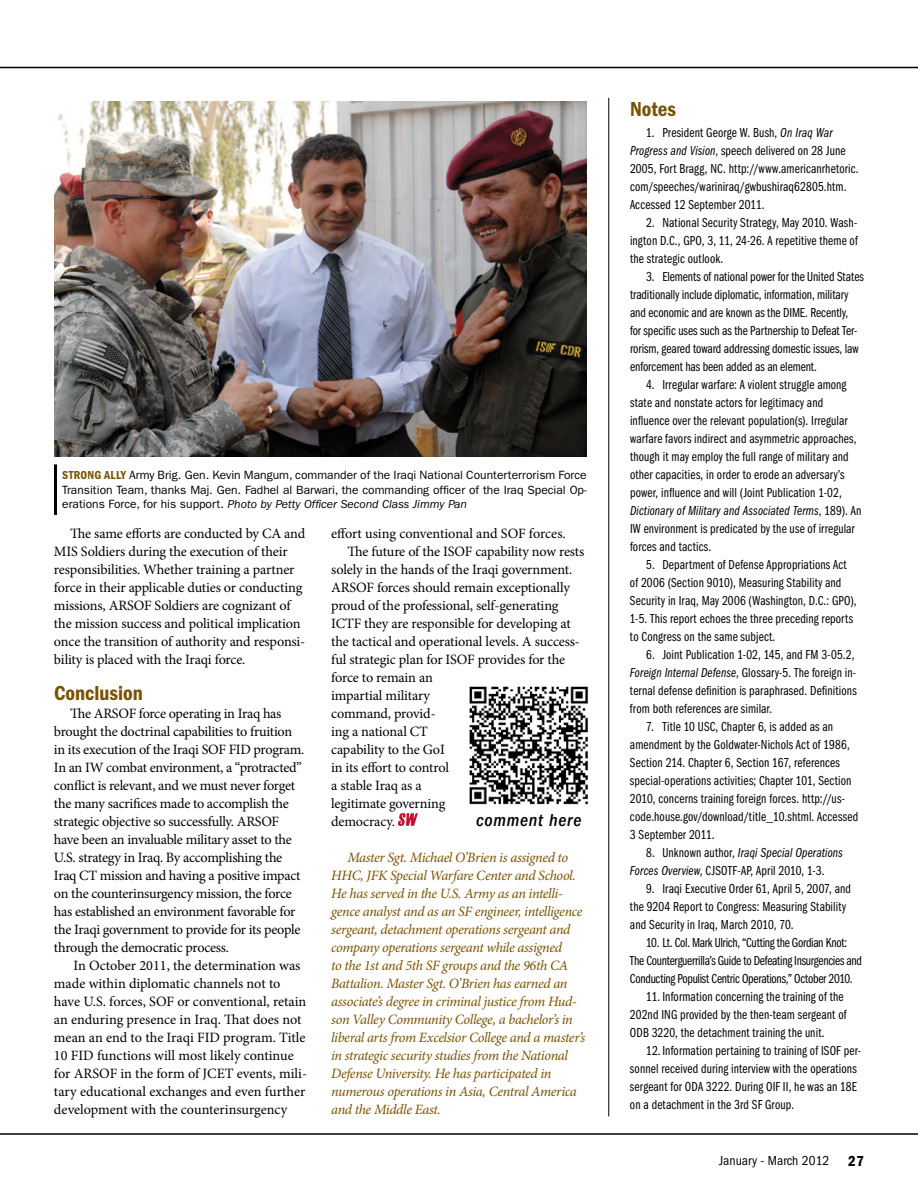
<style>
.page{position:relative;width:918px;height:1188px;background:#fff}
.page>*{position:absolute;margin:0;border:0;box-sizing:border-box;transform-origin:0 0}
.Subhead_1405_Bwn{font:21px "ITC Franklin Gothic Std Dm Cd";color:#795300}
.Subhead_131_gold{font:21px "ITC Franklin Gothic Std Dm Cd";color:#795300}
.t1{font:italic 500 condensed 18px "ITC Franklin Gothic Std";letter-spacing:.04em;color:#000}
.Body_-_Minion{font:14.25px/18px "Minion Pro";letter-spacing:-.015em;color:#000}
.Author_para{font:italic 14.25px/18px "Minion Pro";letter-spacing:-.025em;color:#795300}
.t2{font:13.5px/18px "ITC Franklin Gothic Std Bk Cp";letter-spacing:.01em;color:#000}
.t3{font:13.5px/18px "ITC Franklin Gothic Std Bk Cp";letter-spacing:-.02em;color:#000}
.t4{font:condensed 13.5px "ITC Franklin Gothic Std";color:#000}
.t5{font:12px/14.4px "ITC Franklin Gothic Std";color:#000;text-align:justify}
.s1{font-family:"ITC Franklin Gothic Std Dm Cd";color:#795300}
.s2{font-style:italic}
.s3{font-family:"ITC Franklin Gothic Std Bk Cp It"}
.s4{font-family:"ITC Franklin Gothic Std Dm Cd";font-stretch:normal;font-size:15px}
</style>
<div class="page">
<hr style="left:0;top:1133px;width:918px;height:2px;background:#000">
<hr style="left:0;top:67px;width:918px;height:1px;background:#000">
<svg style="left:398px;top:813px;width:20px;height:13px"></svg>
<hr style="left:608px;top:98px;width:1px;height:1018px;background:#000">
<img style="left:54px;top:101px;width:533px;height:356px">
<hr style="left:54px;top:464px;width:3px;height:51px;background:#000">
<img style="left:469px;top:686px;width:119px;height:119px">
<p class="t5" style="left:62px;top:468px;width:526px"><span class="s1">STRONG ALLY</span> Army Brig. Gen. Kevin Mangum, commander of the Iraqi National Counterterrorism Force Transition Team, thanks Maj. Gen. Fadhel al Barwari, the commanding officer of the Iraq Special Op&shy;erations Force, for his support. <span class="s2">Photo by Petty Officer Second Class Jimmy Pan</span></p>
<p class="Body_-_Minion" style="left:54px;top:524px;width:253px;text-indent:16px">The same efforts are conducted by CA and MIS Soldiers during the execution of their responsibilities. Whether training a partner force in their applicable duties or conducting missions, ARSOF Soldiers are cognizant of the mission success and political implication once the transition of authority and responsi&shy;bility is placed with the Iraqi force.</p>
<p class="Subhead_1405_Bwn" style="left:54px;top:681px;width:90px">Conclusion</p>
<p class="Body_-_Minion" style="left:54px;top:704px;width:252px;text-indent:16px">The ARSOF force operating in Iraq has brought the doctrinal capabilities to fruition in its execution of the Iraqi SOF FID program.<br>In an IW combat environment, a “protracted” conflict is relevant, and we must never forget the many sacrifices made to accomplish the strategic objective so successfully. ARSOF have been an invaluable military asset to the U.S. strategy in Iraq. By accomplishing the Iraq CT mission and having a positive impact on the counterinsurgency mission, the force has established an environment favorable for the Iraqi government to provide for its people through the democratic process.</p>
<p class="Body_-_Minion" style="left:54px;top:956px;width:255px;text-indent:19px">In October 2011, the determination was made within diplomatic channels not to have U.S. forces, SOF or conventional, retain an enduring presence in Iraq. That does not mean an end to the Iraqi FID program. Title 10 FID functions will most likely continue for ARSOF in the form of JCET events, mili&shy;tary educational exchanges and even further development with the counterinsurgency</p>
<p class="Body_-_Minion" style="left:331px;top:524px;width:236px">effort using conventional and SOF forces.</p>
<p class="Body_-_Minion" style="left:331px;top:542px;width:255px;text-indent:16px">The future of the ISOF capability now rests solely in the hands of the Iraqi government.<br>ARSOF forces should remain exceptionally proud of the professional, self-generating<br>ICTF they are responsible for developing at the tactical and operational levels. A success&shy;ful strategic plan for ISOF provides for the force to remain an<br>impartial military<br>command, provid-<br>ing a national CT<br>capability to the GoI<br>in its effort to control<br>a stable Iraq as a<br>legitimate governing<br>democracy.</p>
<p class="Author_para" style="left:331px;top:848px;width:256px;text-indent:16px">Master Sgt. Michael O’Brien is assigned to HHC, JFK Special Warfare Center and School.<br>He has served in the U.S. Army as an intelli&shy;gence analyst and as an SF engineer, intelligence sergeant, detachment operations sergeant and company operations sergeant while assigned<br>to the 1st and 5th SF groups and the 96th CA Battalion. Master Sgt. O’Brien has earned an associate’s degree in criminal justice from Hud&shy;son Valley Community College, a bachelor’s in liberal arts from Excelsior College and a master’s in strategic security studies from the National Defense University. He has participated in numerous operations in Asia, Central America and the Middle East.</p>
<p class="t1" style="left:476px;top:810px;width:107px">comment here</p>
<p class="Subhead_131_gold" style="left:630px;top:97px;width:48px">Notes</p>
<p class="t2" style="left:630px;top:124px;width:230px;text-indent:16px">1. President George W. Bush, <span class="s3">On Iraq War Progress and Vision</span>, speech delivered on 28 June 2005, Fort Bragg, NC. http://www.americanrhetoric. com/speeches/wariniraq/gwbushiraq62805.htm.<br>Accessed 12 September 2011.</p>
<p class="t2" style="left:630px;top:214px;width:229px;text-align:justify;text-indent:16px">2. National Security Strategy, May 2010. Wash&shy;ington D.C., GPO, 3, 11, 24-26. A repetitive theme of the strategic outlook.</p>
<p class="t2" style="left:630px;top:268px;width:235px;text-indent:16px">3. Elements of national power for the United States traditionally include diplomatic, information, military and economic and are known as the DIME. Recently,<br>for specific uses such as the Partnership to Defeat Ter&shy;rorism, geared toward addressing domestic issues, law enforcement has been added as an element.</p>
<p class="t2" style="left:630px;top:376px;width:233px;text-indent:16px">4. Irregular warfare: A violent struggle among state and nonstate actors for legitimacy and influence over the relevant population(s). Irregular warfare favors indirect and asymmetric approaches, though it may employ the full range of military and other capacities, in order to erode an adversary’s power, influence and will (Joint Publication 1-02, <span class="s3">Dictionary of Military and Associated Terms</span>, 189). An IW environment is predicated by the use of irregular forces and tactics.</p>
<p class="t2" style="left:630px;top:556px;width:228px;text-indent:16px">5. Department of Defense Appropriations Act of 2006 (Section 9010), Measuring Stability and Security in Iraq, May 2006 (Washington, D.C.: GPO), 1-5. This report echoes the three preceding reports to Congress on the same subject.</p>
<p class="t2" style="left:630px;top:646px;width:228px;text-indent:16px">6. Joint Publication 1-02, 145, and FM 3-05.2, <span class="s3">Foreign Internal Defense</span>, Glossary-5. The foreign in&shy;ternal defense definition is paraphrased. Definitions from both references are similar.</p>
<p class="t2" style="left:630px;top:718px;width:230px;text-indent:16px">7. Title 10 USC, Chapter 6, is added as an amendment by the Goldwater-Nichols Act of 1986, Section 214. Chapter 6, Section 167, references special-operations activities; Chapter 101, Section 2010, concerns training foreign forces. http://us&shy;code.house.gov/download/title_10.shtml. Accessed 3 September 2011.</p>
<p class="t2" style="left:630px;top:844px;width:214px;text-indent:16px">8. Unknown author, <span class="s3">Iraqi Special Operations<br>Forces Overview</span>, CJSOTF-AP, April 2010, 1-3.</p>
<p class="t2" style="left:630px;top:880px;width:223px;text-indent:16px">9. Iraqi Executive Order 61, April 5, 2007, and the 9204 Report to Congress: Measuring Stability and Security in Iraq, March 2010, 70.</p>
<p class="t3" style="left:630px;top:934px;width:234px;text-indent:16px">10. Lt. Col. Mark Ulrich, “Cutting the Gordian Knot:<br>The Counterguerrilla’s Guide to Defeating Insurgencies and<br>Conducting Populist Centric Operations,” October 2010.</p>
<p class="t2" style="left:630px;top:988px;width:218px;text-indent:16px">11. Information concerning the training of the<br>202nd ING provided by the then-team sergeant of<br>ODB 3220, the detachment training the unit.</p>
<p class="t2" style="left:630px;top:1042px;width:232px;text-indent:16px">12. Information pertaining to training of ISOF per&shy;sonnel received during interview with the operations sergeant for ODA 3222. During OIF II, he was an 18E on a detachment in the 3rd SF Group.</p>
<p class="t4" style="left:719px;top:1153px;width:146px">January - March 2012 <span class="s4">27</span></p>
</div>
